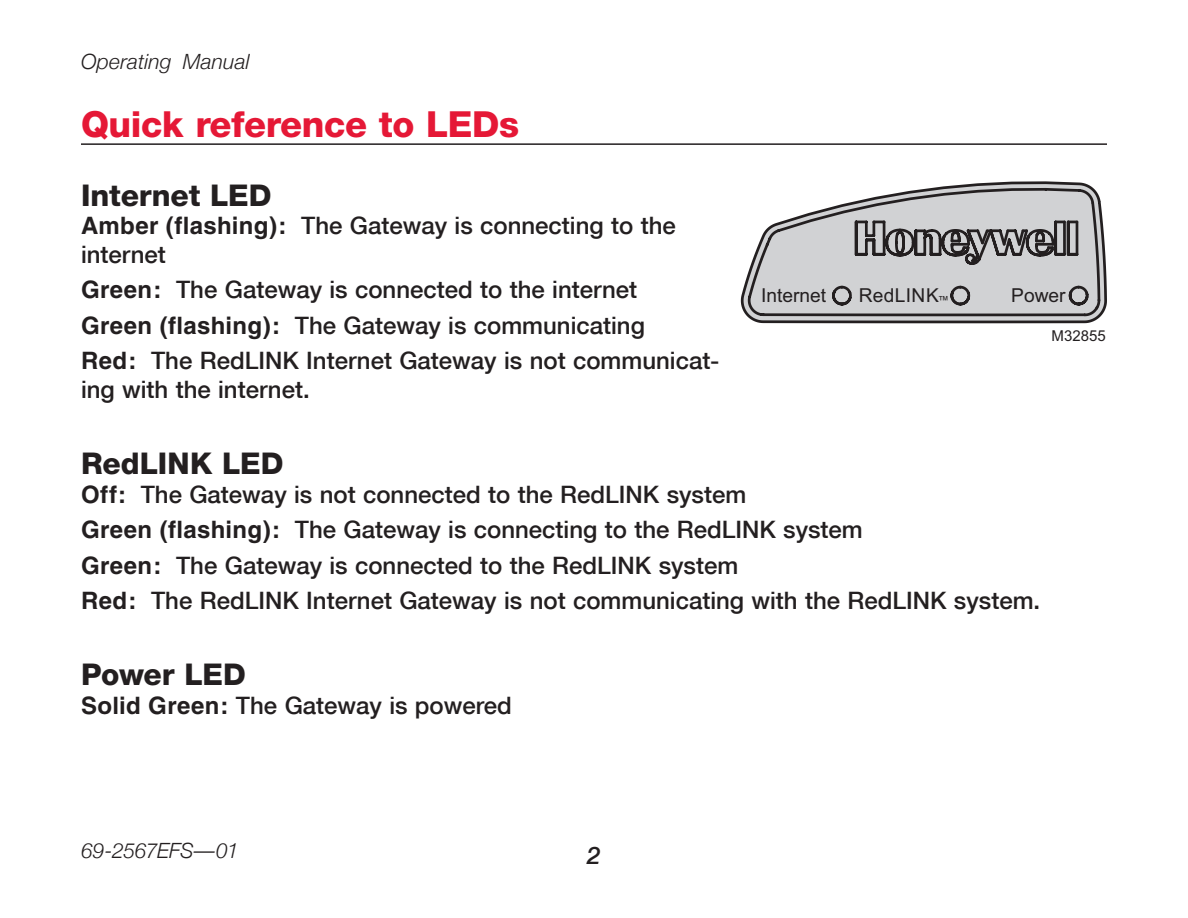
<style>
.page{position:relative;width:1188px;height:918px;background:#fff}
.page>*{position:absolute;margin:0;border:0;box-sizing:border-box;transform-origin:0 0}
.Red_Letter_Header{font:800 36px "Helvetica Neue";letter-spacing:-.01em;color:#e51836}
.Header_Black{font:800 30px "Helvetica Neue";letter-spacing:-.005em;color:#231f20}
.Definition{font:500 24px/28.8px "Helvetica Neue";color:#231f20}
.t1{font:italic 500 24px "Helvetica Neue";color:#231f20}
.Running_Head{font:italic 300 21px "Helvetica Neue";letter-spacing:.005em;color:#231f20}
.Running_Head-2{font:italic 300 21px "Helvetica Neue";letter-spacing:-.015em;color:#231f20}
.t2{font:19.2px "Arial";color:#231f20}
.t3{font:19.2px "Arial";letter-spacing:.02em;color:#231f20}
.t4{font:15px "Arial";color:#231f20}
.s1{font-family:"Helvetica";font-weight:700}
</style>
<div class="page">
<hr style="left:81px;top:143px;width:1026px;height:2px;background:#231f20">
<svg style="left:741px;top:181px;width:366px;height:143px"></svg>
<svg style="left:905px;top:200px;width:197px;height:113px;background:#b6b6b8"></svg>
<p class="Running_Head" style="left:81px;top:49px;width:170px">Operating Manual</p>
<p class="Red_Letter_Header" style="left:81px;top:102px;width:440px">Quick reference to LEDs</p>
<p class="Header_Black" style="left:81px;top:177px;width:192px">Internet LED</p>
<p class="Definition" style="left:81px;top:211px;width:596px"><span class="s1">Amber (flashing):</span> The Gateway is connecting to the internet</p>
<p class="Definition" style="left:81px;top:275px;width:558px"><span class="s1">Green:</span> The Gateway is connected to the internet</p>
<p class="Definition" style="left:81px;top:310px;width:565px"><span class="s1">Green (flashing):</span> The Gateway is communicating</p>
<p class="Definition" style="left:81px;top:346px;width:640px"><span class="s1">Red:</span> The RedLINK Internet Gateway is not communicat&shy;ing with the internet.</p>
<p class="t2" style="left:761px;top:283px;width:67px">Internet</p>
<p class="t3" style="left:859px;top:283px;width:92px">RedLINK<sub>™</sub></p>
<p class="t2" style="left:1011px;top:283px;width:56px">Power</p>
<p class="t4" style="left:1052px;top:326px;width:56px">M32855</p>
<p class="Header_Black" style="left:81px;top:446px;width:204px">RedLINK LED</p>
<p class="Definition" style="left:81px;top:480px;width:667px"><span class="s1">Off:</span> The Gateway is not connected to the RedLINK system</p>
<p class="Definition" style="left:81px;top:515px;width:783px"><span class="s1">Green (flashing):</span> The Gateway is connecting to the RedLINK system</p>
<p class="Definition" style="left:81px;top:550px;width:659px"><span class="s1">Green:</span> The Gateway is connected to the RedLINK system</p>
<p class="Definition" style="left:81px;top:586px;width:961px"><span class="s1">Red:</span> The RedLINK Internet Gateway is not communicating with the RedLINK system.</p>
<p class="Header_Black" style="left:81px;top:657px;width:167px">Power LED</p>
<p class="Definition" style="left:81px;top:691px;width:432px"><span class="s1">Solid Green:</span> The Gateway is powered</p>
<p class="Running_Head-2" style="left:81px;top:838px;width:159px">69-2567EFS—01</p>
<p class="t1" style="left:587px;top:841px;width:15px">2</p>
</div>
